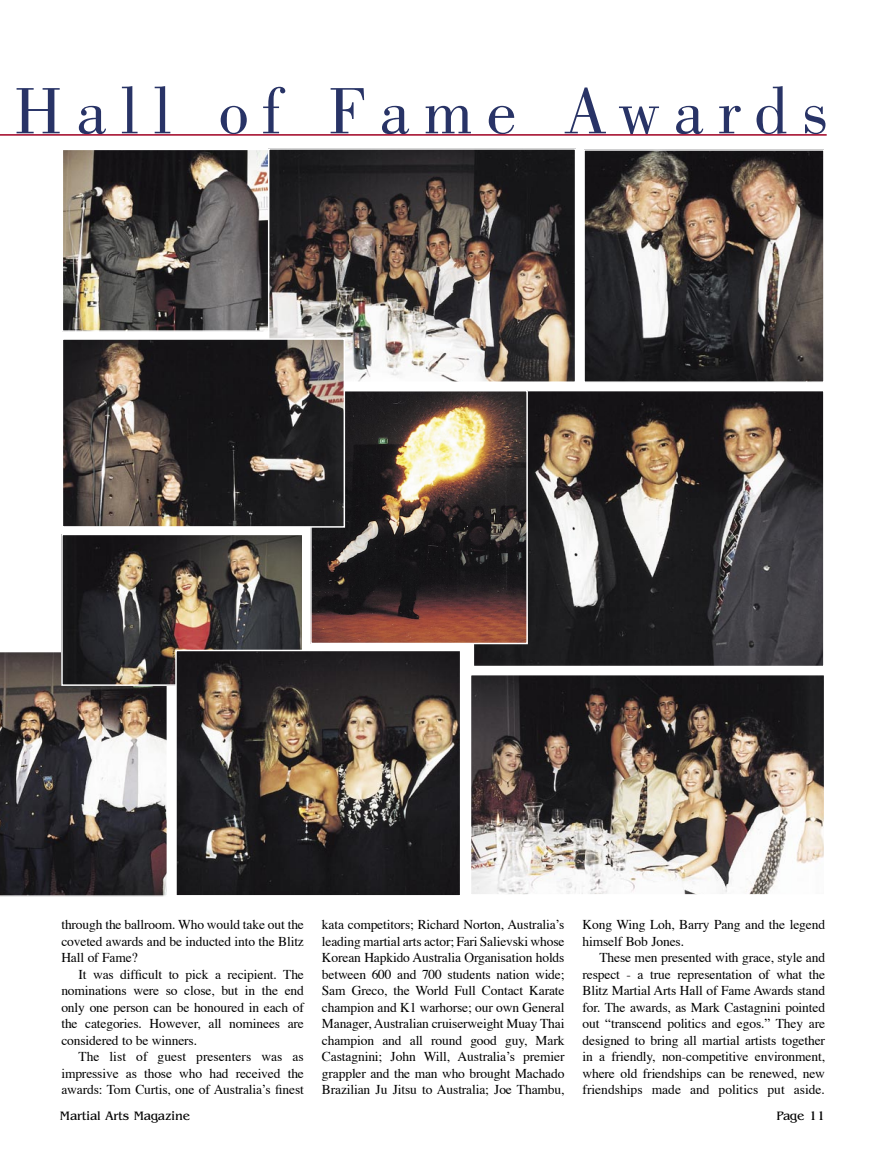
<style>
.page{position:relative;width:876px;height:1149px;background:#fff}
.page>*{position:absolute;margin:0;border:0;box-sizing:border-box;transform-origin:0 0}
.t1{font:67.65px "Bodoni";letter-spacing:.205em;color:#283366}
.t2{font:13.5px/16.5px "Times";letter-spacing:-.01em;color:#000;text-align:justify}
.t3{font:12.75px "Benguiat";color:#000}
</style>
<div class="page">
<svg style="left:0;top:652px;width:168px;height:244px;background:#5c5756"></svg>
<img style="left:65px;top:151px;width:203px;height:178px">
<div style="left:62px;top:148px;width:264px;height:184px;border:2px solid #fff"></div>
<img style="left:586px;top:152px;width:236px;height:228px">
<div style="left:583px;top:149px;width:242px;height:234px;border:2px solid #fff"></div>
<img style="left:271px;top:151px;width:302px;height:229px">
<div style="left:268px;top:148px;width:308px;height:235px;border:2px solid #fff"></div>
<hr style="left:0;top:134px;width:827px;height:2px;background:#a00022">
<img style="left:473px;top:676px;width:349px;height:216px">
<div style="left:470px;top:673px;width:355px;height:222px;border:2px solid #fff"></div>
<img style="left:64px;top:536px;width:236px;height:146px">
<div style="left:61px;top:533px;width:242px;height:152px;border:2px solid #fff"></div>
<img style="left:178px;top:652px;width:280px;height:241px">
<div style="left:175px;top:649px;width:286px;height:247px;border:2px solid #fff"></div>
<img style="left:476px;top:393px;width:346px;height:271px">
<div style="left:473px;top:390px;width:352px;height:277px;border:2px solid #fff"></div>
<img style="left:313px;top:393px;width:212px;height:248px">
<div style="left:310px;top:390px;width:218px;height:254px;border:2px solid #fff"></div>
<img style="left:65px;top:341px;width:277px;height:183px">
<div style="left:62px;top:338px;width:283px;height:189px;border:2px solid #fff"></div>
<h1 class="t1" style="left:14px;top:73px;width:816px">Hall of Fame Awards</h1>
<p class="t2" style="left:61px;top:917px;width:244px">through the ballroom. Who would take out the coveted awards and be inducted into the Blitz Hall of Fame?</p>
<p class="t2" style="left:61px;top:966px;width:244px;text-indent:17px">It was difficult to pick a recipient. The nominations were so close, but in the end only one person can be honoured in each of the categories. However, all nominees are considered to be winners.</p>
<p class="t2" style="left:61px;top:1049px;width:244px;text-indent:17px">The list of guest presenters was as impressive as those who had received the awards: Tom Curtis, one of Australiaʼs finest</p>
<p class="t2" style="left:322px;top:917px;width:244px">kata competitors; Richard Norton, Australiaʼs leading martial arts actor; Fari Salievski whose Korean Hapkido Australia Organisation holds between 600 and 700 students nation wide; Sam Greco, the World Full Contact Karate champion and K1 warhorse; our own General Manager, Australian cruiserweight Muay Thai champion and all round good guy, Mark Castagnini; John Will, Australiaʼs premier grappler and the man who brought Machado Brazilian Ju Jitsu to Australia; Joe Thambu,</p>
<p class="t2" style="left:582px;top:917px;width:244px">Kong Wing Loh, Barry Pang and the legend himself Bob Jones.</p>
<p class="t2" style="left:582px;top:950px;width:244px;text-indent:17px">These men presented with grace, style and respect - a true representation of what the Blitz Martial Arts Hall of Fame Awards stand for. The awards, as Mark Castagnini pointed out “transcend politics and egos.” They are designed to bring all martial artists together in a friendly, non-competitive environment, where old friendships can be renewed, new friendships made and politics put aside.</p>
<p class="t3" style="left:60px;top:1108px;width:132px">Martial Arts Magazine</p>
<p class="t3" style="left:776px;top:1108px;width:50px">Page 11</p>
</div>
